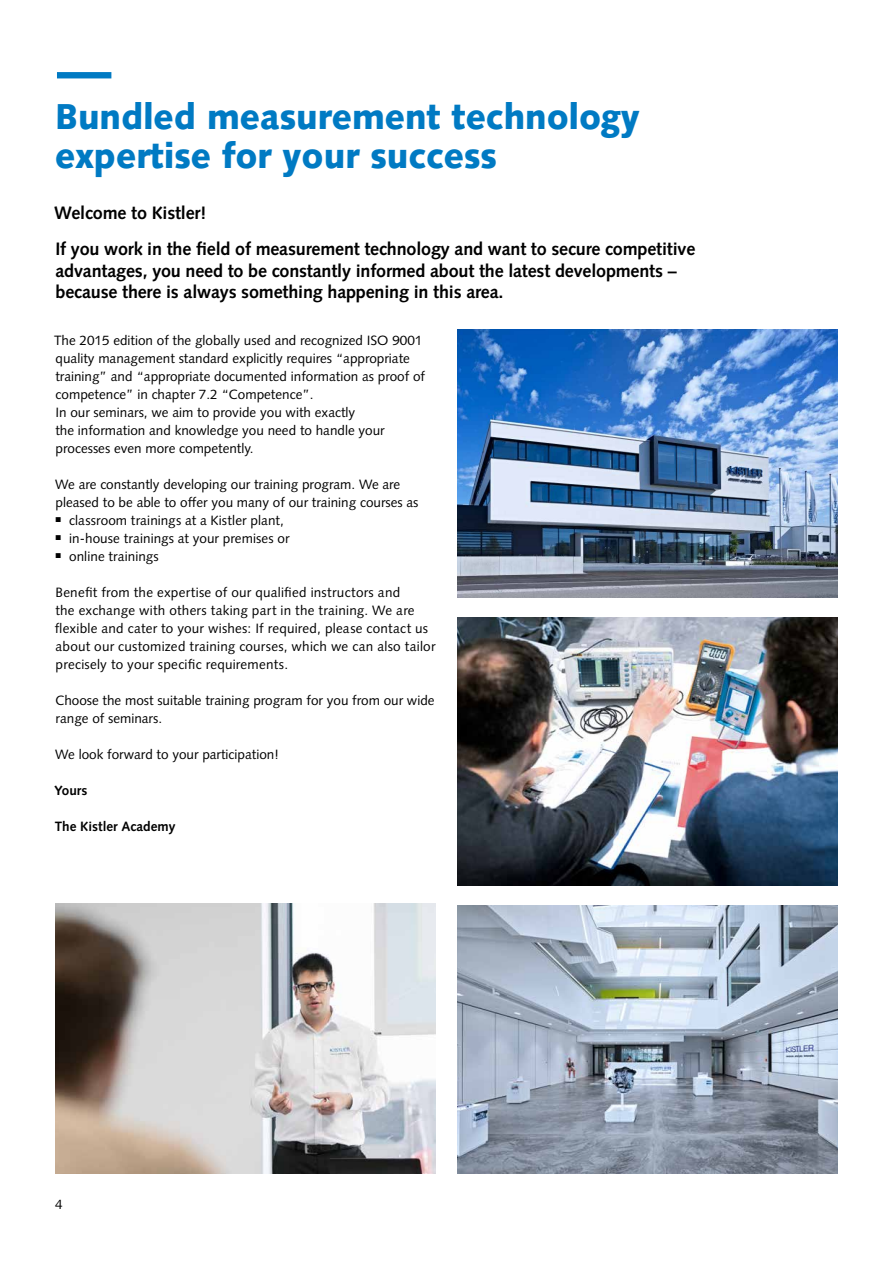
<style>
.page{position:relative;width:893px;height:1263px;background:#fff}
.page>*{position:absolute;margin:0;border:0;box-sizing:border-box;transform-origin:0 0}
.t1{font:900 36px/39px "Syntax LT Std";color:#007ac3;scale:.95 1}
.t2{font:700 18px/36px "Syntax LT Std";letter-spacing:-.01em;color:#000}
.t3{font:13.5px/18px "Syntax LT Std";color:#000}
.t4{font:700 13.5px "Syntax LT Std";color:#000}
</style>
<div class="page">
<img style="left:55px;top:903px;width:381px;height:270px">
<img style="left:457px;top:905px;width:381px;height:268px">
<img style="left:457px;top:329px;width:381px;height:268px">
<img style="left:457px;top:617px;width:381px;height:268px">
<div style="left:57px;top:72px;width:54px;height:6px;background:#007ac3"></div>
<h1 class="t1" style="left:55px;top:97px;width:617px">Bundled measurement technology expertise for your success</h1>
<h2 class="t2" style="left:54px;top:195px;width:642px">Welcome to Kistler!<br>If you work in the field of measurement technology and want to secure competitive</h2>
<h2 class="t2" style="left:55px;top:260px;width:623px;line-height:21.6px">advantages, you need to be constantly informed about the latest developments – because there is always something happening in this area.</h2>
<p class="t3" style="left:54px;top:332px;width:372px">The 2015 edition of the globally used and recognized ISO 9001 quality management standard explicitly requires “appropriate training” and “appropriate documented information as proof of competence” in chapter 7.2 “Competence”.<br>In our seminars, we aim to provide you with exactly<br>the information and knowledge you need to handle your processes even more competently.</p>
<p class="t3" style="left:55px;top:476px;width:365px">We are constantly developing our training program. We are pleased to be able to offer you many of our training courses as</p>
<p class="t3" style="left:55px;top:512px;width:230px"><sup>■</sup> classroom trainings at a Kistler plant,</p>
<p class="t3" style="left:55px;top:530px;width:236px"><sup>■</sup> in-house trainings at your premises or</p>
<p class="t3" style="left:55px;top:548px;width:105px"><sup>■</sup> online trainings</p>
<p class="t3" style="left:55px;top:584px;width:382px">Benefit from the expertise of our qualified instructors and<br>the exchange with others taking part in the training. We are flexible and cater to your wishes: If required, please contact us about our customized training courses, which we can also tailor precisely to your specific requirements.</p>
<p class="t3" style="left:55px;top:692px;width:381px">Choose the most suitable training program for you from our wide range of seminars.</p>
<p class="t3" style="left:55px;top:746px;width:225px">We look forward to your participation!</p>
<p class="t4" style="left:55px;top:783px;width:34px">Yours</p>
<p class="t4" style="left:55px;top:819px;width:122px">The Kistler Academy</p>
<p class="t3" style="left:55px;top:1196px;width:9px">4</p>
</div>
